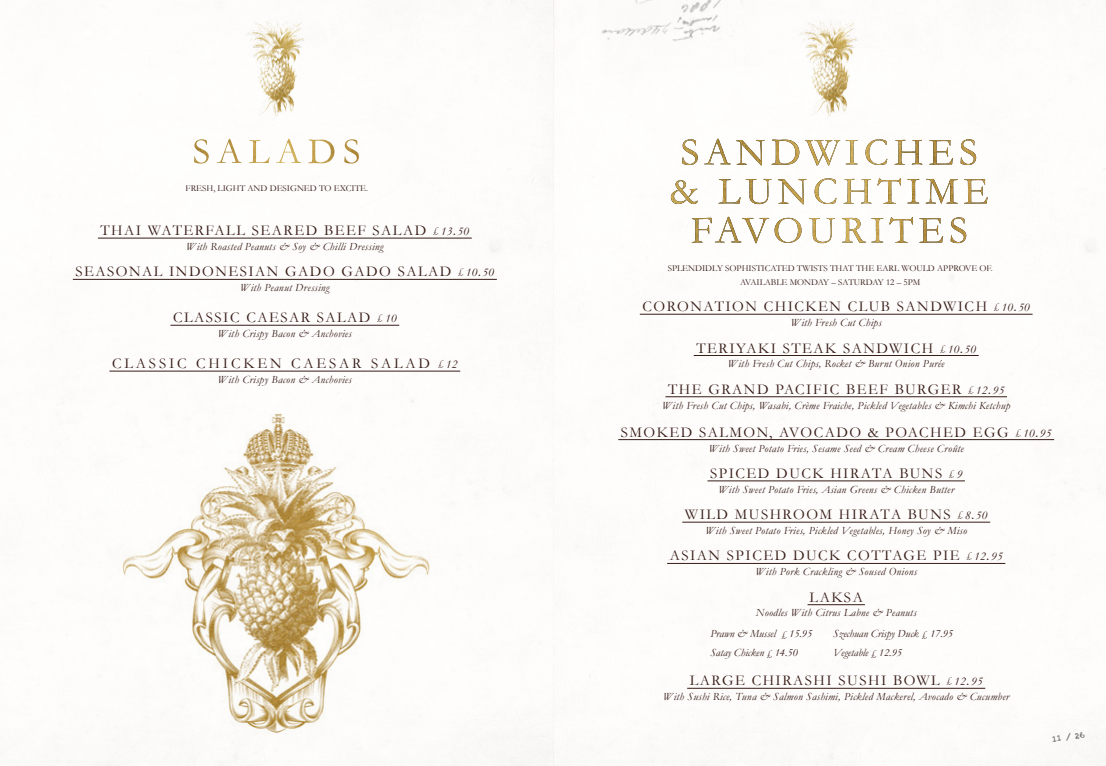
<style>
.page{position:relative;width:1106px;height:766px;background:#fff}
.page>*{position:absolute;margin:0;border:0;box-sizing:border-box;transform-origin:0 0}
.t1{font:15px "Garamond";letter-spacing:.1em;color:#371c17}
.t2{font:15px "Garamond";letter-spacing:.19em;color:#371c17}
.t3{font:italic 11px "Garamond";letter-spacing:.03em;color:#371c17}
.t4{font:italic 11px/18.3px "Garamond";color:#371c17}
.t5{font:9px/14px "Garamond";color:#371c17;text-align:center}
.t6{font:8px "Chalkduster";color:#6b6b6a}
.s1{font-style:italic;font-size:9px}
.s2{font-style:italic;font-size:12px}
.s3{font-size:9px}
</style>
<div class="page">
<img style="left:2px;top:0;width:1104px;height:765px">
<img style="left:597px;top:0;width:165px;height:75px">
<img style="left:792px;top:11px;width:75px;height:114px">
<hr style="left:640px;top:314px;width:392px;height:1px;background:#371c17">
<hr style="left:693px;top:355px;width:285px;height:1px;background:#371c17">
<hr style="left:665px;top:396px;width:342px;height:1px;background:#371c17">
<hr style="left:618px;top:439px;width:436px;height:1px;background:#371c17">
<hr style="left:707px;top:480px;width:258px;height:1px;background:#371c17">
<hr style="left:682px;top:522px;width:308px;height:1px;background:#371c17">
<hr style="left:667px;top:563px;width:338px;height:1px;background:#371c17">
<hr style="left:807px;top:604px;width:58px;height:1px;background:#371c17">
<hr style="left:687px;top:688px;width:298px;height:1px;background:#371c17">
<svg style="left:691px;top:217px;width:275px;height:26px"></svg>
<img style="left:715px;top:217px;width:197px;height:26px">
<svg style="left:671px;top:178px;width:316px;height:26px"></svg>
<img style="left:814px;top:178px;width:122px;height:26px">
<img style="left:682px;top:139px;width:294px;height:26px">
<img style="left:217px;top:139px;width:84px;height:24px">
<hr style="left:98px;top:238px;width:374px;height:1px;background:#371c17">
<hr style="left:73px;top:279px;width:424px;height:1px;background:#371c17">
<hr style="left:170px;top:325px;width:229px;height:1px;background:#371c17">
<hr style="left:109px;top:371px;width:351px;height:1px;background:#371c17">
<img style="left:239px;top:11px;width:76px;height:114px">
<p class="t5" style="left:186px;top:181px;width:184px">FRESH, LIGHT AND DESIGNED TO EXCITE.</p>
<h1 class="t1" style="left:101px;top:221px;width:370px">THAI WATERFALL SEARED BEEF SALAD <span class="s1">£</span> <span class="s2">13</span>.<span class="s2">50</span></h1>
<p class="t3" style="left:186px;top:240px;width:199px">With Roasted Peanuts &amp; Soy &amp; Chilli Dressing</p>
<h1 class="t1" style="left:75px;top:262px;width:420px">SEASONAL INDONESIAN GADO GADO SALAD <span class="s1">£</span> <span class="s2">10</span>.<span class="s2">50</span></h1>
<p class="t3" style="left:240px;top:281px;width:91px">With Peanut Dressing</p>
<h1 class="t1" style="left:173px;top:308px;width:225px">CLASSIC CAESAR SALAD <span class="s1">£</span> <span class="s2">10</span></h1>
<p class="t3" style="left:218px;top:327px;width:135px">With Crispy Bacon &amp; Anchovies</p>
<h1 class="t2" style="left:112px;top:354px;width:347px">CLASSIC CHICKEN CAESAR SALAD <span class="s1">£</span><span class="s2">12</span></h1>
<p class="t3" style="left:218px;top:373px;width:135px">With Crispy Bacon &amp; Anchovies</p>
<p class="t5" style="left:667px;top:261px;width:326px">SPLENDIDLY SOPHISTICATED TWISTS THAT THE EARL WOULD APPROVE OF.<br>AVAILABLE MONDAY – SATURDAY 12 – 5PM</p>
<h1 class="t1" style="left:642px;top:297px;width:389px">CORONATION CHICKEN CLUB SANDWICH <span class="s1">£</span> <span class="s2">10</span>.<span class="s2">50</span></h1>
<p class="t3" style="left:791px;top:316px;width:92px">With Fresh Cut Chips</p>
<h1 class="t1" style="left:696px;top:339px;width:281px">TERIYAKI STEAK SANDWICH <span class="s1">£</span> <span class="s2">10</span>.<span class="s2">50</span></h1>
<p class="t3" style="left:728px;top:357px;width:218px">With Fresh Cut Chips, Rocket &amp; Burnt Onion Purée</p>
<h1 class="t1" style="left:668px;top:380px;width:338px">THE GRAND PACIFIC BEEF BURGER <span class="s1">£</span> <span class="s2">12</span>.<span class="s2">95</span></h1>
<p class="t3" style="left:662px;top:398px;width:350px">With Fresh Cut Chips, Wasabi, Crème Fraiche, Pickled Vegetables &amp; Kimchi Ketchup</p>
<h1 class="t1" style="left:621px;top:423px;width:432px">SMOKED SALMON, AVOCADO &amp; POACHED EGG <span class="s1">£</span> <span class="s2">10</span>.<span class="s2">95</span></h1>
<p class="t3" style="left:708px;top:441px;width:256px">With Sweet Potato Fries, Sesame Seed &amp; Cream Cheese Croûte</p>
<h1 class="t1" style="left:710px;top:464px;width:254px">SPICED DUCK HIRATA BUNS <span class="s1">£</span> <span class="s2">9</span></h1>
<p class="t3" style="left:718px;top:482px;width:237px">With Sweet Potato Fries, Asian Greens &amp; Chicken Butter</p>
<h1 class="t1" style="left:685px;top:505px;width:304px">WILD MUSHROOM HIRATA BUNS <span class="s1">£</span> <span class="s2">8</span>.<span class="s2">50</span></h1>
<p class="t3" style="left:705px;top:524px;width:263px">With Sweet Potato Fries, Pickled Vegetables, Honey Soy &amp; Miso</p>
<h1 class="t1" style="left:669px;top:546px;width:334px">ASIAN SPICED DUCK COTTAGE PIE <span class="s1">£</span> <span class="s2">12</span>.<span class="s2">95</span></h1>
<p class="t3" style="left:755px;top:565px;width:163px">With Pork Crackling &amp; Soused Onions</p>
<h1 class="t1" style="left:809px;top:588px;width:55px">LAKSA</h1>
<p class="t3" style="left:756px;top:605px;width:162px">Noodles With Citrus Labne &amp; Peanuts</p>
<p class="t4" style="left:710px;top:624px;width:103px">Prawn &amp; Mussel <span class="s3">£</span> 15.95<br>Satay Chicken <span class="s3">£</span> 14.50</p>
<p class="t4" style="left:833px;top:624px;width:121px">Szechuan Crispy Duck <span class="s3">£</span> 17.95<br>Vegetable <span class="s3">£</span> 12.95</p>
<h1 class="t1" style="left:690px;top:671px;width:294px">LARGE CHIRASHI SUSHI BOWL <span class="s1">£</span> <span class="s2">12</span>.<span class="s2">95</span></h1>
<p class="t3" style="left:663px;top:690px;width:347px">With Sushi Rice, Tuna &amp; Salmon Sashimi, Pickled Mackerel, Avocado &amp; Cucumber</p>
<p class="t6" style="left:1051px;top:734px;width:34px;rotate:-7deg">11 / 26</p>
</div>
